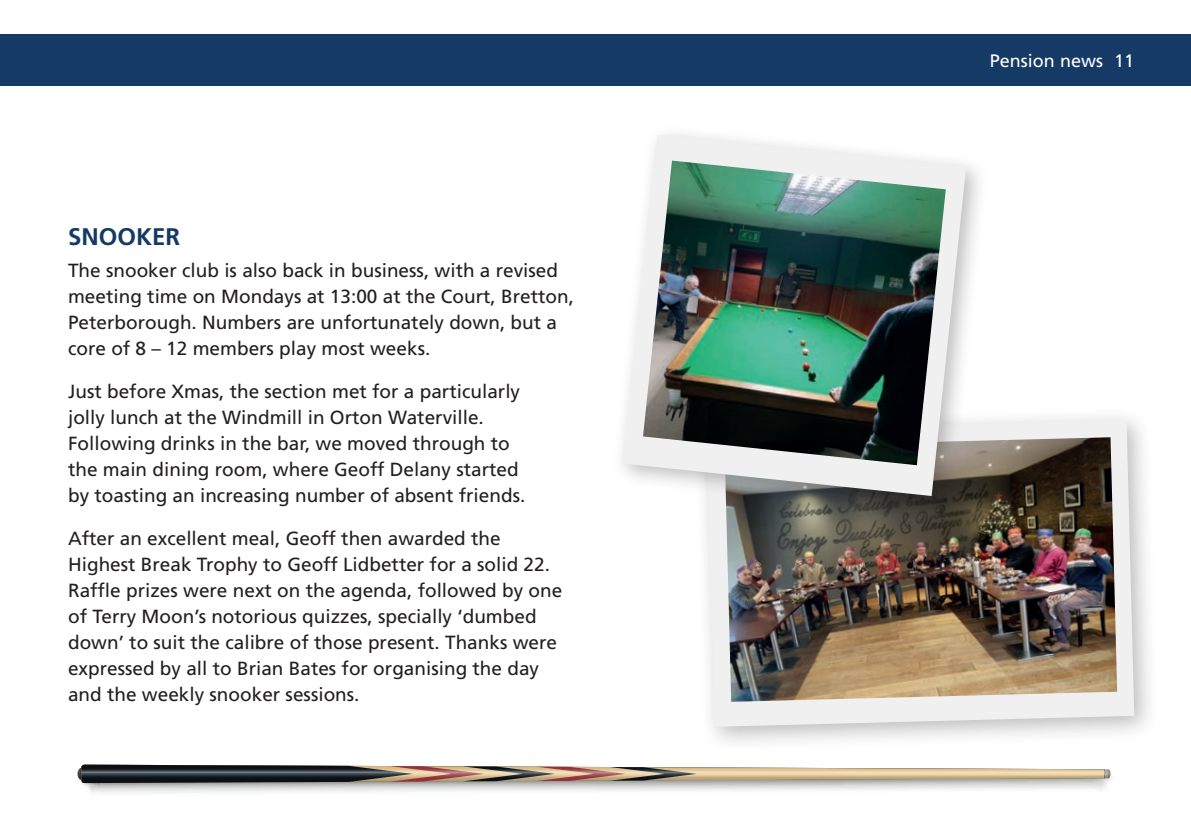
<style>
.page{position:relative;width:1191px;height:840px;background:#fff}
.page>*{position:absolute;margin:0;border:0;box-sizing:border-box;transform-origin:0 0}
.t1{font:700 24px "Frutiger";color:#143a65}
.t2{font:19px/26px "Frutiger";color:#231f20}
.t3{font:18px "Frutiger";color:#fff}
</style>
<div class="page">
<div style="left:693px;top:406px;width:466px;height:345px;background:#231f20;opacity:.3"></div>
<svg style="left:706px;top:420px;width:428px;height:306px;fill:#f1f0f1"></svg>
<img style="left:724px;top:437px;width:393px;height:264px">
<svg style="left:78px;top:764px;width:1033px;height:29px"></svg>
<div style="left:0;top:34px;width:1191px;height:51px;background:#143a65"></div>
<div style="left:612px;top:124px;width:376px;height:393px;background:#231f20;opacity:.3"></div>
<svg style="left:622px;top:134px;width:344px;height:361px;fill:#f1f0f1"></svg>
<img style="left:643px;top:160px;width:302px;height:305px">
<p class="t1" style="left:68px;top:222px;width:114px">SNOOKER</p>
<p class="t2" style="left:68px;top:257px;width:507px">The snooker club is also back in business, with a revised meeting time on Mondays at 13:00 at the Court, Bretton, Peterborough. Numbers are unfortunately down, but a core of 8 – 12 members play most weeks.</p>
<p class="t2" style="left:68px;top:378px;width:459px">Just before Xmas, the section met for a particularly jolly lunch at the Windmill in Orton Waterville.<br>Following drinks in the bar, we moved through to the main dining room, where Geoff Delany started by toasting an increasing number of absent friends.</p>
<p class="t2" style="left:68px;top:525px;width:496px">After an excellent meal, Geoff then awarded the Highest Break Trophy to Geoff Lidbetter for a solid 22.<br>Raffle prizes were next on the agenda, followed by one of Terry Moon’s notorious quizzes, specially ‘dumbed down’ to suit the calibre of those present. Thanks were expressed by all to Brian Bates for organising the day and the weekly snooker sessions.</p>
<p class="t3" style="left:989px;top:50px;width:146px">Pension news 11</p>
</div>
